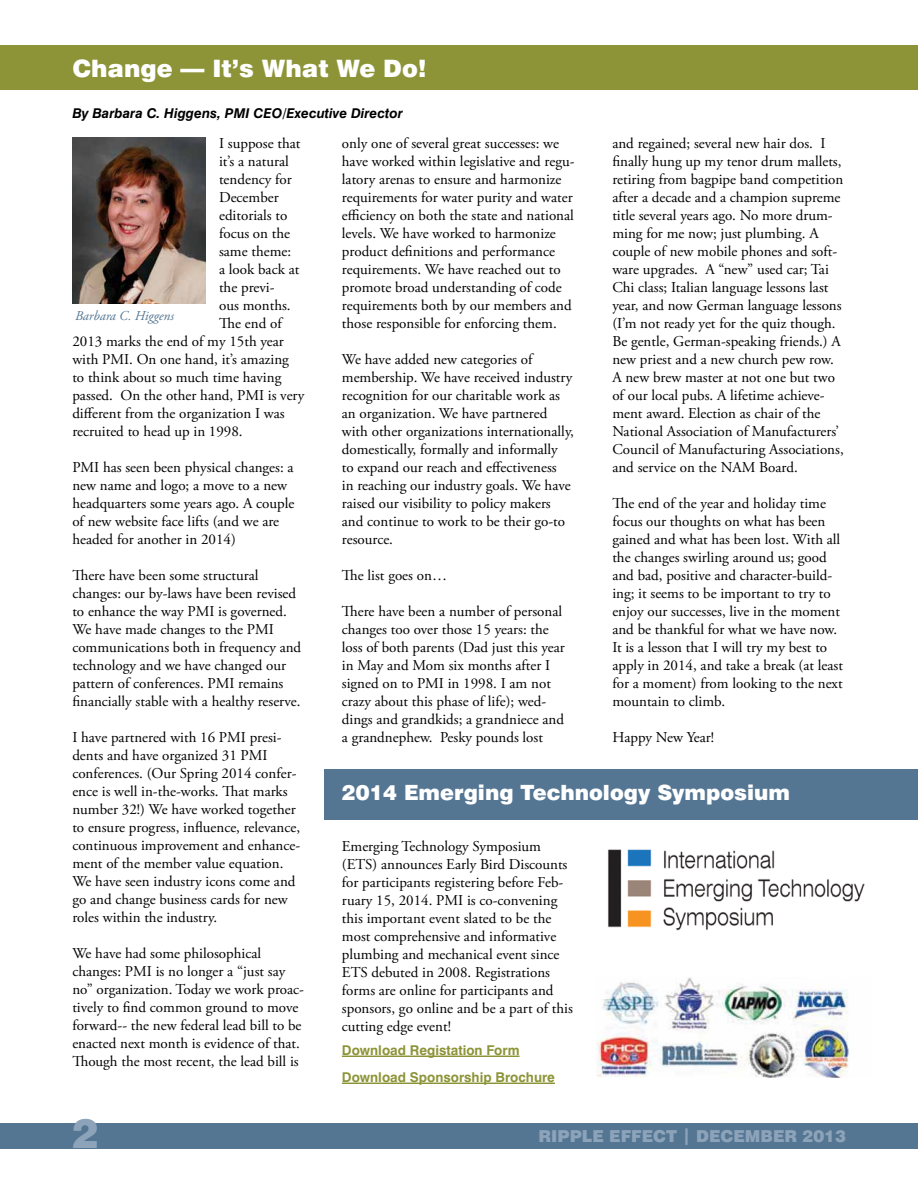
<style>
.page{position:relative;width:918px;height:1188px;background:#fff}
.page>*{position:absolute;margin:0;border:0;box-sizing:border-box;transform-origin:0 0}
.t1{font:900 40.5px "Swiss 721 BT";color:#8da3ba}
.t2{font:900 24px "Swiss 721 BT";color:#fff}
.t3{font:900 21px "Swiss 721 BT";color:#fff}
.t4{font:900 16.5px "Swiss 721 BT";color:#8da3ba}
.t5{font:15px/18px "Adobe Garamond Pro";color:#000}
.t6{font:700 13.5px/27px "Swiss 721 BT";color:#8d9438}
.t7{font:italic 700 13.5px "Swiss 721 BT";color:#000}
.t8{font:italic 13.5px "Adobe Garamond Pro";color:#547693}
</style>
<div class="page">
<div style="left:0;top:45px;width:918px;height:45px;background:#8d9438"></div>
<div style="left:0;top:1123px;width:918px;height:25px;background:#547693"></div>
<img style="left:72px;top:137px;width:134px;height:166px">
<div style="left:324px;top:769px;width:594px;height:50px;background:#547693"></div>
<img style="left:597px;top:978px;width:252px;height:99px">
<hr style="left:342px;top:1056px;width:178px;height:1px;background:#8d9438">
<hr style="left:342px;top:1083px;width:213px;height:1px;background:#8d9438">
<img style="left:608px;top:849px;width:257px;height:82px">
<h2 class="t2" style="left:72px;top:54px;width:356px">Change — It’s What We Do!</h2>
<p class="t7" style="left:72px;top:105px;width:332px">By Barbara C. Higgens, PMI CEO/Executive Director</p>
<p class="t5" style="left:219px;top:135px;width:83px">I suppose that</p>
<p class="t5" style="left:219px;top:153px;width:71px">it’s a natural</p>
<p class="t5" style="left:219px;top:171px;width:74px">tendency for</p>
<p class="t5" style="left:219px;top:189px;width:61px">December</p>
<p class="t5" style="left:219px;top:207px;width:70px">editorials to</p>
<p class="t5" style="left:219px;top:225px;width:73px">focus on the</p>
<p class="t5" style="left:219px;top:243px;width:74px">same theme:</p>
<p class="t5" style="left:219px;top:261px;width:82px">a look back at</p>
<p class="t5" style="left:219px;top:279px;width:57px">the previ-</p>
<p class="t5" style="left:219px;top:297px;width:73px">ous months.</p>
<p class="t5" style="left:219px;top:315px;width:64px">The end of</p>
<p class="t5" style="left:72px;top:333px;width:213px">2013 marks the end of my 15th year</p>
<p class="t5" style="left:72px;top:351px;width:218px">with PMI. On one hand, it’s amazing</p>
<p class="t5" style="left:72px;top:369px;width:211px">to think about so much time having</p>
<p class="t5" style="left:72px;top:387px;width:234px">passed. On the other hand, PMI is very</p>
<p class="t5" style="left:72px;top:405px;width:214px">different from the organization I was</p>
<p class="t5" style="left:72px;top:423px;width:172px">recruited to head up in 1998.</p>
<p class="t5" style="left:72px;top:459px;width:224px">PMI has seen been physical changes: a new name and logo; a move to a new headquarters some years ago. A couple of new website face lifts (and we are headed for another in 2014)</p>
<p class="t5" style="left:72px;top:567px;width:230px">There have been some structural changes: our by-laws have been revised to enhance the way PMI is governed.<br>We have made changes to the PMI communications both in frequency and technology and we have changed our pattern of conferences. PMI remains financially stable with a healthy reserve.</p>
<p class="t5" style="left:72px;top:729px;width:229px">I have partnered with 16 PMI presi&shy;dents and have organized 31 PMI conferences. (Our Spring 2014 confer&shy;ence is well in-the-works. That marks number 32!) We have worked together to ensure progress, influence, relevance, continuous improvement and enhance&shy;ment of the member value equation.<br>We have seen industry icons come and go and change business cards for new roles within the industry.</p>
<p class="t5" style="left:72px;top:945px;width:233px">We have had some philosophical changes: PMI is no longer a “just say no” organization. Today we work proac&shy;tively to find common ground to move forward-- the new federal lead bill to be enacted next month is evidence of that.<br>Though the most recent, the lead bill is</p>
<p class="t8" style="left:75px;top:307px;width:100px">Barbara C. Higgens</p>
<p class="t5" style="left:342px;top:135px;width:234px">only one of several great successes: we have worked within legislative and regu&shy;latory arenas to ensure and harmonize requirements for water purity and water efficiency on both the state and national levels. We have worked to harmonize product definitions and performance requirements. We have reached out to promote broad understanding of code requirements both by our members and those responsible for enforcing them.</p>
<p class="t5" style="left:342px;top:351px;width:234px">We have added new categories of membership. We have received industry recognition for our charitable work as an organization. We have partnered with other organizations internationally, domestically, formally and informally<br>to expand our reach and effectiveness<br>in reaching our industry goals. We have raised our visibility to policy makers and continue to work to be their go-to resource.</p>
<p class="t5" style="left:342px;top:567px;width:107px">The list goes on…</p>
<p class="t5" style="left:342px;top:603px;width:224px">There have been a number of personal changes too over those 15 years: the loss of both parents (Dad just this year in May and Mom six months after I signed on to PMI in 1998. I am not crazy about this phase of life); wed&shy;dings and grandkids; a grandniece and a grandnephew. Pesky pounds lost</p>
<p class="t5" style="left:612px;top:135px;width:233px">and regained; several new hair dos. I finally hung up my tenor drum mallets, retiring from bagpipe band competition after a decade and a champion supreme title several years ago. No more drum&shy;ming for me now; just plumbing. A couple of new mobile phones and soft&shy;ware upgrades. A “new” used car; Tai Chi class; Italian language lessons last year, and now German language lessons (I’m not ready yet for the quiz though.<br>Be gentle, German-speaking friends.) A new priest and a new church pew row.<br>A new brew master at not one but two of our local pubs. A lifetime achieve&shy;ment award. Election as chair of the National Association of Manufacturers’ Council of Manufacturing Associations, and service on the NAM Board.</p>
<p class="t5" style="left:612px;top:495px;width:232px">The end of the year and holiday time focus our thoughts on what has been gained and what has been lost. With all the changes swirling around us; good and bad, positive and character-build&shy;ing; it seems to be important to try to enjoy our successes, live in the moment and be thankful for what we have now.<br>It is a lesson that I will try my best to apply in 2014, and take a break (at least for a moment) from looking to the next mountain to climb.</p>
<p class="t5" style="left:612px;top:729px;width:103px">Happy New Year!</p>
<h3 class="t3" style="left:342px;top:780px;width:450px">2014 Emerging Technology Symposium</h3>
<p class="t5" style="left:342px;top:838px;width:232px">Emerging Technology Symposium (ETS) announces Early Bird Discounts for participants registering before Feb&shy;ruary 15, 2014. PMI is co-convening this important event slated to be the most comprehensive and informative plumbing and mechanical event since ETS debuted in 2008. Registrations forms are online for participants and sponsors, go online and be a part of this cutting edge event!</p>
<p class="t6" style="left:342px;top:1036px;width:215px">Download Registation Form<br>Download Sponsorship Brochure</p>
<h1 class="t1" style="left:72px;top:1109px;width:28px">2</h1>
<p class="t4" style="left:539px;top:1126px;width:309px">RIPPLE EFFECT | DECEMBER 2013</p>
</div>
